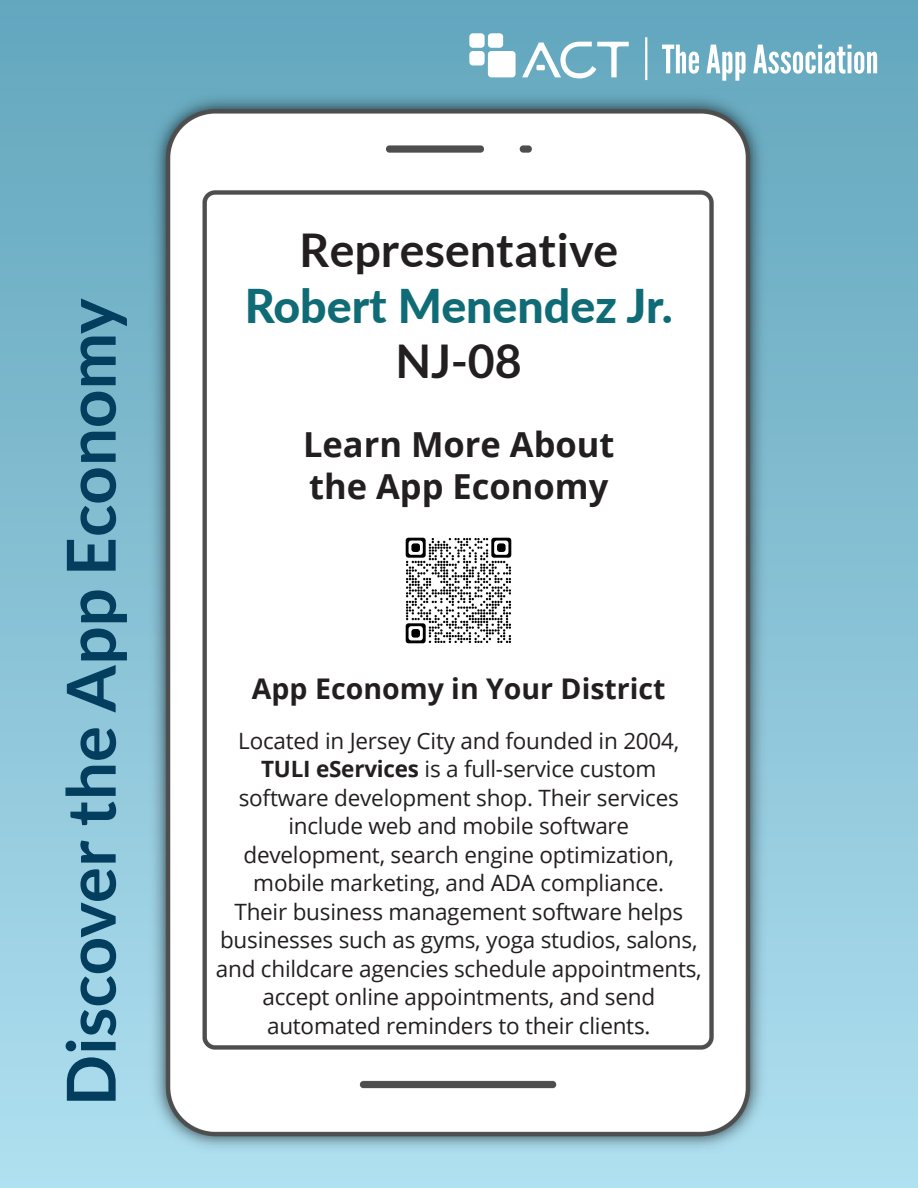
<style>
.page{position:relative;width:918px;height:1188px;background:#fff}
.page>*{position:absolute;margin:0;border:0;box-sizing:border-box;transform-origin:0 0}
.t1{font:700 67.5px "Lato";color:#043e5f}
.t2{font:700 46.5px "Lato";color:#231f20}
.t3{font:800 46.5px "Lato";color:#0f6b76}
.t4{font:700 34.5px "Open Sans";color:#231f20}
.t5{font:700 28.5px "Open Sans";color:#231f20}
.t6{font:22.5px/28.5px "Open Sans";letter-spacing:-.01em;color:#231f20;text-align:center}
.s1{font-weight:700}
</style>
<div class="page">
<img style="left:665px;top:0;width:253px;height:1188px">
<img style="left:0;top:0;width:668px;height:572px">
<svg style="left:662px;top:45px;width:37px;height:29px"></svg>
<svg style="left:707px;top:45px;width:39px;height:36px"></svg>
<svg style="left:753px;top:45px;width:124px;height:29px"></svg>
<div style="left:469px;top:51px;width:16px;height:14px;background:#fff;border-radius:4px"></div>
<div style="left:488px;top:33px;width:15px;height:15px;background:#fff;border-radius:4px"></div>
<div style="left:469px;top:33px;width:16px;height:15px;background:#fff;border-radius:4px"></div>
<svg style="left:488px;top:51px;width:28px;height:26px"></svg>
<svg style="left:522px;top:42px;width:107px;height:36px"></svg>
<hr style="left:645px;top:37px;width:2px;height:43px;background:#fff">
<img style="left:145px;top:87px;width:627px;height:1071px">
<img style="left:395px;top:526px;width:128px;height:129px">
<p class="t1" style="left:52px;top:1106px;width:809px;rotate:-90deg">Discover the App Economy</p>
<p class="t2" style="left:299px;top:223px;width:320px">Representative</p>
<p class="t3" style="left:245px;top:271px;width:430px">Robert Menendez Jr.</p>
<p class="t2" style="left:396px;top:335px;width:128px">NJ-08</p>
<p class="t4" style="left:303px;top:420px;width:313px">Learn More About</p>
<p class="t4" style="left:309px;top:462px;width:301px">the App Economy</p>
<p class="t5" style="left:252px;top:668px;width:415px">App Economy in Your District</p>
<p class="t6" style="left:238px;top:726px;width:443px">Located in Jersey City and founded in 2004,</p>
<p class="t6" style="left:261px;top:754px;width:397px"><span class="s1">TULI eServices</span> is a full-service custom</p>
<p class="t6" style="left:239px;top:783px;width:442px">software development shop. Their services</p>
<p class="t6" style="left:288px;top:811px;width:342px">include web and mobile software</p>
<p class="t6" style="left:243px;top:840px;width:432px">development, search engine optimization,</p>
<p class="t6" style="left:253px;top:868px;width:413px">mobile marketing, and ADA compliance.</p>
<p class="t6" style="left:216px;top:897px;width:487px">Their business management software helps businesses such as gyms, yoga studios, salons, and childcare agencies schedule appointments, accept online appointments, and send</p>
<p class="t6" style="left:267px;top:1011px;width:385px">automated reminders to their clients.</p>
</div>
